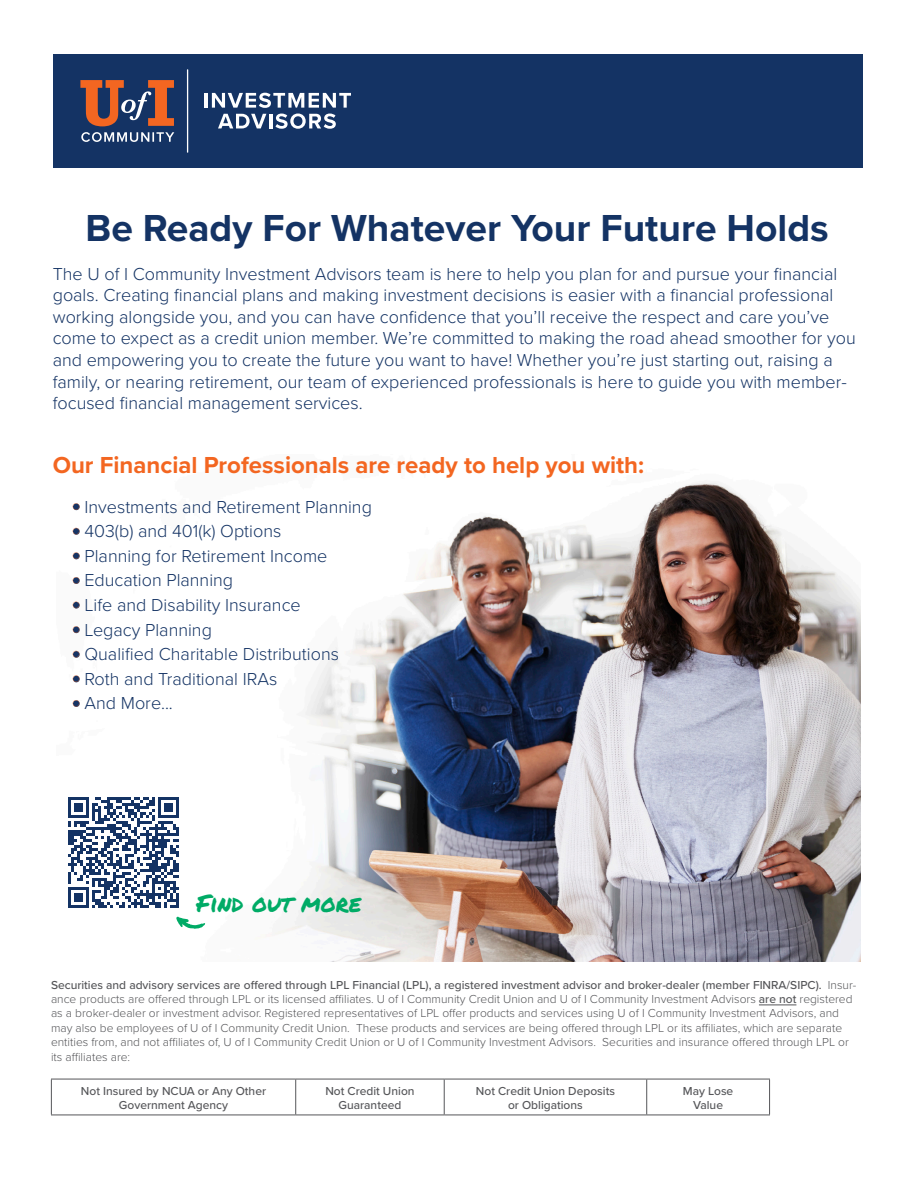
<style>
.page{position:relative;width:918px;height:1188px;background:#fff}
.page>*{position:absolute;margin:0;border:0;box-sizing:border-box;transform-origin:0 0}
.t1{font:700 39px "Proxima Nova";color:#143364}
.t2{font:700 24px "Proxima Nova";color:#f36621}
.t3{font:24px "Permanent Marker Pro";color:#00ab66}
.t4{font:300 18px/21.6px "Proxima Nova";color:#143364}
.t5{font:300 12px/14.4px "Proxima Nova";color:#555659}
.t6{font:500 12px/14.4px "Proxima Nova";color:#555659;text-align:center}
.s1{font-weight:500}
</style>
<div class="page">
<img style="left:72px;top:482px;width:788px;height:480px">
<svg style="left:73px;top:503px;width:6px;height:7px"></svg>
<svg style="left:73px;top:528px;width:6px;height:6px"></svg>
<svg style="left:73px;top:552px;width:6px;height:7px"></svg>
<svg style="left:73px;top:577px;width:6px;height:7px"></svg>
<svg style="left:73px;top:602px;width:6px;height:6px"></svg>
<svg style="left:73px;top:626px;width:6px;height:7px"></svg>
<svg style="left:73px;top:651px;width:6px;height:6px"></svg>
<svg style="left:73px;top:675px;width:6px;height:7px"></svg>
<svg style="left:73px;top:700px;width:6px;height:7px"></svg>
<div style="left:53px;top:54px;width:809px;height:114px;background:#143364"></div>
<svg style="left:68px;top:797px;width:111px;height:111px"></svg>
<hr style="left:176px;top:893px;width:3px;height:15px;background:#143364">
<svg style="left:176px;top:916px;width:29px;height:13px"></svg>
<svg style="left:80px;top:80px;width:94px;height:46px"></svg>
<svg style="left:81px;top:132px;width:93px;height:10px"></svg>
<hr style="left:205px;top:93px;width:3px;height:15px;background:#fff">
<svg style="left:212px;top:93px;width:139px;height:15px"></svg>
<svg style="left:218px;top:114px;width:48px;height:14px"></svg>
<hr style="left:269px;top:114px;width:3px;height:14px;background:#fff">
<svg style="left:275px;top:114px;width:61px;height:15px"></svg>
<hr style="left:187px;top:69px;width:1px;height:84px;background:#fff">
<hr style="left:759px;top:1005px;width:37px;height:1px;background:#555659">
<hr style="left:51px;top:1079px;width:245px;height:1px;background:#555659">
<hr style="left:51px;top:1079px;width:1px;height:36px;background:#555659">
<hr style="left:296px;top:1079px;width:148px;height:1px;background:#555659">
<hr style="left:295px;top:1079px;width:1px;height:36px;background:#555659">
<hr style="left:444px;top:1079px;width:203px;height:1px;background:#555659">
<hr style="left:444px;top:1079px;width:1px;height:36px;background:#555659">
<hr style="left:647px;top:1079px;width:123px;height:1px;background:#555659">
<hr style="left:646px;top:1079px;width:1px;height:36px;background:#555659">
<hr style="left:769px;top:1079px;width:1px;height:36px;background:#555659">
<hr style="left:51px;top:1115px;width:245px;height:1px;background:#555659">
<hr style="left:296px;top:1115px;width:148px;height:1px;background:#555659">
<hr style="left:444px;top:1115px;width:203px;height:1px;background:#555659">
<hr style="left:647px;top:1115px;width:123px;height:1px;background:#555659">
<p class="t1" style="left:86px;top:199px;width:745px">Be Ready For Whatever Your Future Holds</p>
<p class="t4" style="left:53px;top:262px;width:805px">The U of I Community Investment Advisors team is here to help you plan for and pursue your financial goals. Creating financial plans and making investment decisions is easier with a financial professional working alongside you, and you can have confidence that you’ll receive the respect and care you’ve come to expect as a credit union member. We’re committed to making the road ahead smoother for you and empowering you to create the future you want to have! Whether you’re just starting out, raising a family, or nearing retirement, our team of experienced professionals is here to guide you with member&shy;focused financial management services.</p>
<p class="t2" style="left:53px;top:448px;width:593px">Our Financial Professionals are ready to help you with:</p>
<p class="t4" style="left:85px;top:495px;width:289px">Investments and Retirement Planning</p>
<p class="t4" style="left:85px;top:519px;width:198px">403(b) and 401(k) Options</p>
<p class="t4" style="left:85px;top:544px;width:244px">Planning for Retirement Income</p>
<p class="t4" style="left:85px;top:569px;width:150px">Education Planning</p>
<p class="t4" style="left:85px;top:593px;width:218px">Life and Disability Insurance</p>
<p class="t4" style="left:85px;top:618px;width:129px">Legacy Planning</p>
<p class="t4" style="left:85px;top:642px;width:256px">Qualified Charitable Distributions</p>
<p class="t4" style="left:85px;top:667px;width:194px">Roth and Traditional IRAs</p>
<p class="t4" style="left:85px;top:692px;width:90px">And More...</p>
<p class="t3" style="left:196px;top:885px;width:166px">Find out more</p>
<p class="t5" style="left:51px;top:977px;width:807px"><span class="s1">Securities and advisory services are offered through LPL Financial (LPL), a registered investment advisor and broker-dealer (member FINRA/SIPC).</span> Insur&shy;ance products are offered through LPL or its licensed affiliates. U of I Community Credit Union and U of I Community Investment Advisors <span class="s1">are not</span> registered as a broker-dealer or investment advisor. Registered representatives of LPL offer products and services using U of I Community Investment Advisors, and may also be employees of U of I Community Credit Union. These products and services are being offered through LPL or its affiliates, which are separate entities from, and not affiliates of, U of I Community Credit Union or U of I Community Investment Advisors. Securities and insurance offered through LPL or its affiliates are:</p>
<p class="t6" style="left:81px;top:1083px;width:187px">Not Insured by NCUA or Any Other<br>Government Agency</p>
<p class="t6" style="left:325px;top:1083px;width:91px">Not Credit Union<br>Guaranteed</p>
<p class="t6" style="left:476px;top:1083px;width:140px">Not Credit Union Deposits or Obligations</p>
<p class="t6" style="left:683px;top:1083px;width:52px">May Lose<br>Value</p>
</div>
